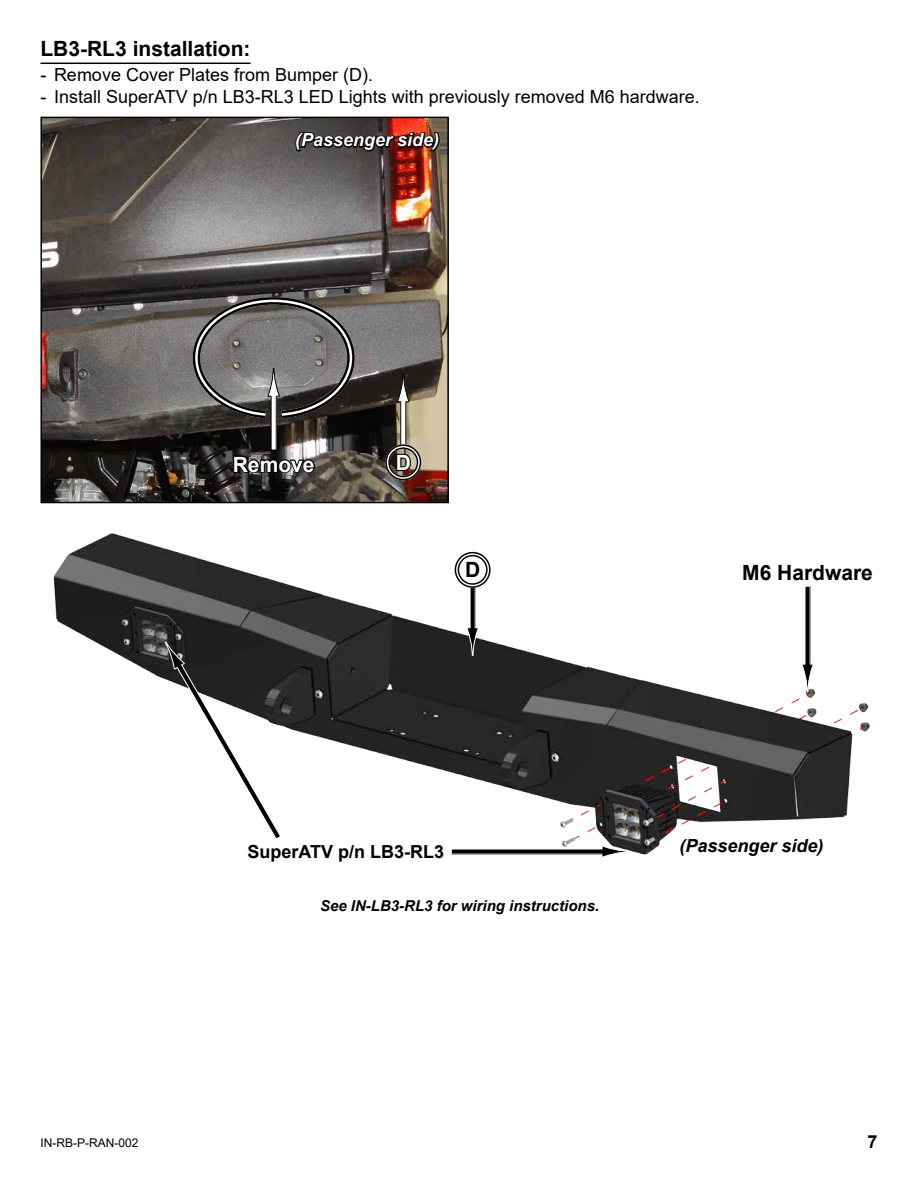
<style>
.page{position:relative;width:918px;height:1188px;background:#fff}
.page>*{position:absolute;margin:0;border:0;box-sizing:border-box;transform-origin:0 0}
.t1{font:700 21px "Arial";color:#000}
.t2{font:700 21px "Arial";color:#fff}
.t3{font:18px "Arial";color:#000}
.t4{font:700 18px "Arial";color:#000}
.t5{font:italic 700 18px "Arial";color:#fff}
.t6{font:italic 700 18px "Arial";color:#000}
.t7{font:italic 700 15px "Arial";color:#000}
.t8{font:12px "Arial";color:#000}
</style>
<div class="page">
<img style="left:43px;top:120px;width:403px;height:380px">
<div style="left:40px;top:117px;width:409px;height:386px;border:2px solid #000"></div>
<img style="left:44px;top:492px;width:826px;height:363px">
<hr style="left:40px;top:63px;width:211px;height:1px;background:#000">
<div style="left:470px;top:585px;width:5px;height:43px;background:#000"></div>
<svg style="left:466px;top:627px;width:13px;height:29px"></svg>
<svg style="left:164px;top:642px;width:118px;height:198px"></svg>
<svg style="left:294px;top:131px;width:147px;height:22px;background:#35201c"></svg>
<svg style="left:678px;top:836px;width:147px;height:19px"></svg>
<div style="left:271px;top:396px;width:5px;height:54px;background:#fff"></div>
<div style="left:451px;top:849px;width:151px;height:5px;background:#000"></div>
<svg style="left:601px;top:845px;width:29px;height:12px"></svg>
<div style="left:805px;top:586px;width:5px;height:78px;background:#000"></div>
<svg style="left:801px;top:663px;width:13px;height:30px"></svg>
<div style="left:401px;top:401px;width:5px;height:47px;background:#fff"></div>
<div style="left:400px;top:401px;width:6px;height:48px;border:1px solid #000"></div>
<svg style="left:397px;top:374px;width:13px;height:29px"></svg>
<svg style="left:464px;top:560px;width:18px;height:20px"></svg>
<div style="left:455px;top:552px;width:36px;height:36px;border:4px solid #fff;border-radius:50%"></div>
<div style="left:455px;top:552px;width:36px;height:36px;border:1px solid #000;border-radius:50%"></div>
<div style="left:458px;top:555px;width:30px;height:30px;border:1px solid #000;border-radius:50%"></div>
<svg style="left:395px;top:452px;width:18px;height:20px"></svg>
<div style="left:385px;top:444px;width:36px;height:36px;border:4px solid #fff;border-radius:50%"></div>
<div style="left:385px;top:444px;width:36px;height:36px;border:1px solid #000;border-radius:50%"></div>
<div style="left:388px;top:447px;width:30px;height:30px;border:1px solid #000;border-radius:50%"></div>
<svg style="left:232px;top:454px;width:85px;height:21px;background:#343232"></svg>
<svg style="left:189px;top:293px;width:169px;height:130px;background:#6b6867"></svg>
<p class="t1" style="left:40px;top:34px;width:212px">LB3-RL3 installation:</p>
<p class="t3" style="left:40px;top:62px;width:334px">- Remove Cover Plates from Bumper (D).</p>
<p class="t3" style="left:40px;top:84px;width:661px">- Install SuperATV p/n LB3-RL3 LED Lights with previously removed M6 hardware.</p>
<p class="t5" style="left:295px;top:128px;width:146px">(Passenger side)</p>
<p class="t2" style="left:233px;top:449px;width:83px">Remove</p>
<p class="t2" style="left:396px;top:448px;width:17px">D</p>
<p class="t1" style="left:465px;top:555px;width:17px">D</p>
<p class="t1" style="left:742px;top:558px;width:132px">M6 Hardware</p>
<p class="t4" style="left:248px;top:839px;width:198px">SuperATV p/n LB3-RL3</p>
<p class="t6" style="left:679px;top:834px;width:146px">(Passenger side)</p>
<p class="t7" style="left:320px;top:896px;width:281px">See IN-LB3-RL3 for wiring instructions.</p>
<p class="t8" style="left:40px;top:1134px;width:100px">IN-RB-P-RAN-002</p>
<p class="t4" style="left:867px;top:1128px;width:12px">7</p>
</div>
